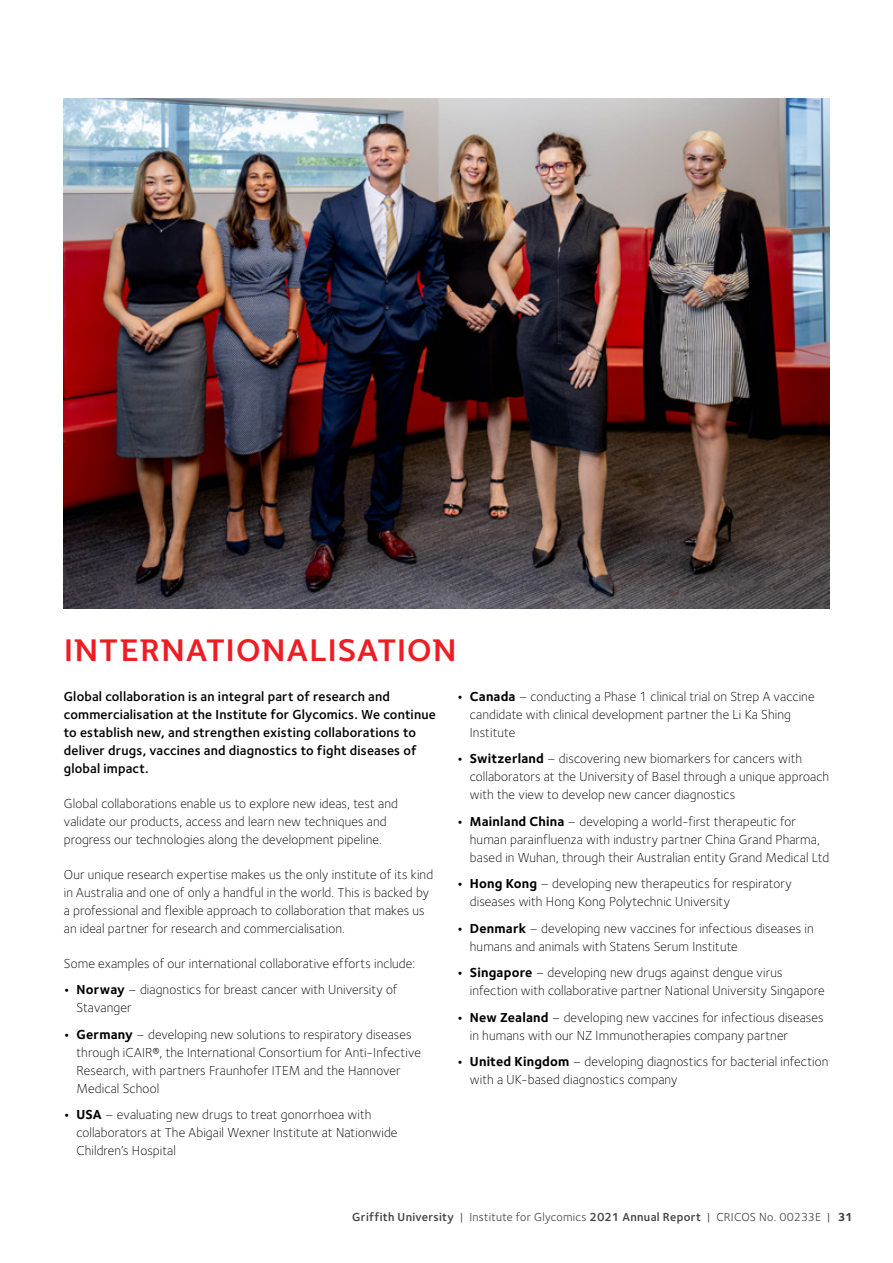
<style>
.page{position:relative;width:893px;height:1263px;background:#fff}
.page>*{position:absolute;margin:0;border:0;box-sizing:border-box;transform-origin:0 0}
.t1{font:500 30px "Jotia";letter-spacing:.01em;color:#ed1d24}
.t2{font:300 13.5px/18px "Foundry Sterling";letter-spacing:.005em;color:#000}
.t3{font:600 13.5px/18px "Foundry Sterling";letter-spacing:.01em;color:#000}
.t4{font:12px "Foundry Sterling";letter-spacing:.025em;color:#414042}
.s1{font-weight:700}
.s2{font-weight:600}
</style>
<div class="page">
<img style="left:64px;top:98px;width:765px;height:511px">
<h1 class="t1" style="left:64px;top:630px;width:394px">INTERNATIONALISATION</h1>
<p class="t3" style="left:64px;top:688px;width:374px">Global collaboration is an integral part of research and commercialisation at the Institute for Glycomics. We continue to establish new, and strengthen existing collaborations to deliver drugs, vaccines and diagnostics to fight diseases of global impact.</p>
<p class="t2" style="left:64px;top:794px;width:336px">Global collaborations enable us to explore new ideas, test and validate our products, access and learn new techniques and progress our technologies along the development pipeline.</p>
<p class="t2" style="left:64px;top:865px;width:371px">Our unique research expertise makes us the only institute of its kind in Australia and one of only a handful in the world. This is backed by a professional and flexible approach to collaboration that makes us an ideal partner for research and commercialisation.</p>
<p class="t2" style="left:64px;top:954px;width:353px">Some examples of our international collaborative efforts include:</p>
<p class="t2" style="left:77px;top:981px;width:322px;text-indent:-13px"><span class="s1">• Norway</span> – diagnostics for breast cancer with University of<br>Stavanger</p>
<p class="t2" style="left:77px;top:1025px;width:346px;text-indent:-13px"><span class="s1">• Germany</span> – developing new solutions to respiratory diseases through iCAIR®, the International Consortium for Anti-Infective Research, with partners Fraunhofer ITEM and the Hannover Medical School</p>
<p class="t2" style="left:77px;top:1106px;width:322px;text-indent:-13px"><span class="s1">• USA</span> – evaluating new drugs to treat gonorrhoea with collaborators at The Abigail Wexner Institute at Nationwide<br>Children’s Hospital</p>
<p class="t2" style="left:470px;top:687px;width:346px;text-indent:-13px"><span class="s1">• Canada</span> – conducting a Phase 1 clinical trial on Strep A vaccine candidate with clinical development partner the Li Ka Shing<br>Institute</p>
<p class="t2" style="left:470px;top:750px;width:361px;text-indent:-13px"><span class="s1">• Switzerland</span> – discovering new biomarkers for cancers with collaborators at the University of Basel through a unique approach with the view to develop new cancer diagnostics</p>
<p class="t2" style="left:470px;top:812px;width:361px;text-indent:-13px"><span class="s1">• Mainland China</span> – developing a world-first therapeutic for human parainfluenza with industry partner China Grand Pharma, based in Wuhan, through their Australian entity Grand Medical Ltd</p>
<p class="t2" style="left:470px;top:875px;width:323px;text-indent:-13px"><span class="s1">• Hong Kong</span> – developing new therapeutics for respiratory diseases with Hong Kong Polytechnic University</p>
<p class="t2" style="left:470px;top:919px;width:345px;text-indent:-13px"><span class="s1">• Denmark</span> – developing new vaccines for infectious diseases in humans and animals with Statens Serum Institute</p>
<p class="t2" style="left:470px;top:964px;width:356px;text-indent:-13px"><span class="s1">• Singapore</span> – developing new drugs against dengue virus infection with collaborative partner National University Singapore</p>
<p class="t2" style="left:470px;top:1008px;width:355px;text-indent:-13px"><span class="s1">• New Zealand</span> – developing new vaccines for infectious diseases in humans with our NZ Immunotherapies company partner</p>
<p class="t2" style="left:470px;top:1053px;width:360px;text-indent:-13px"><span class="s1">• United Kingdom</span> – developing diagnostics for bacterial infection with a UK-based diagnostics company</p>
<p class="t4" style="left:352px;top:1209px;width:502px"><span class="s2">Griffith University</span> | Institute for Glycomics <span class="s2">2021 Annual Report</span> | CRICOS No. 00233E | <span class="s1">31</span></p>
</div>
